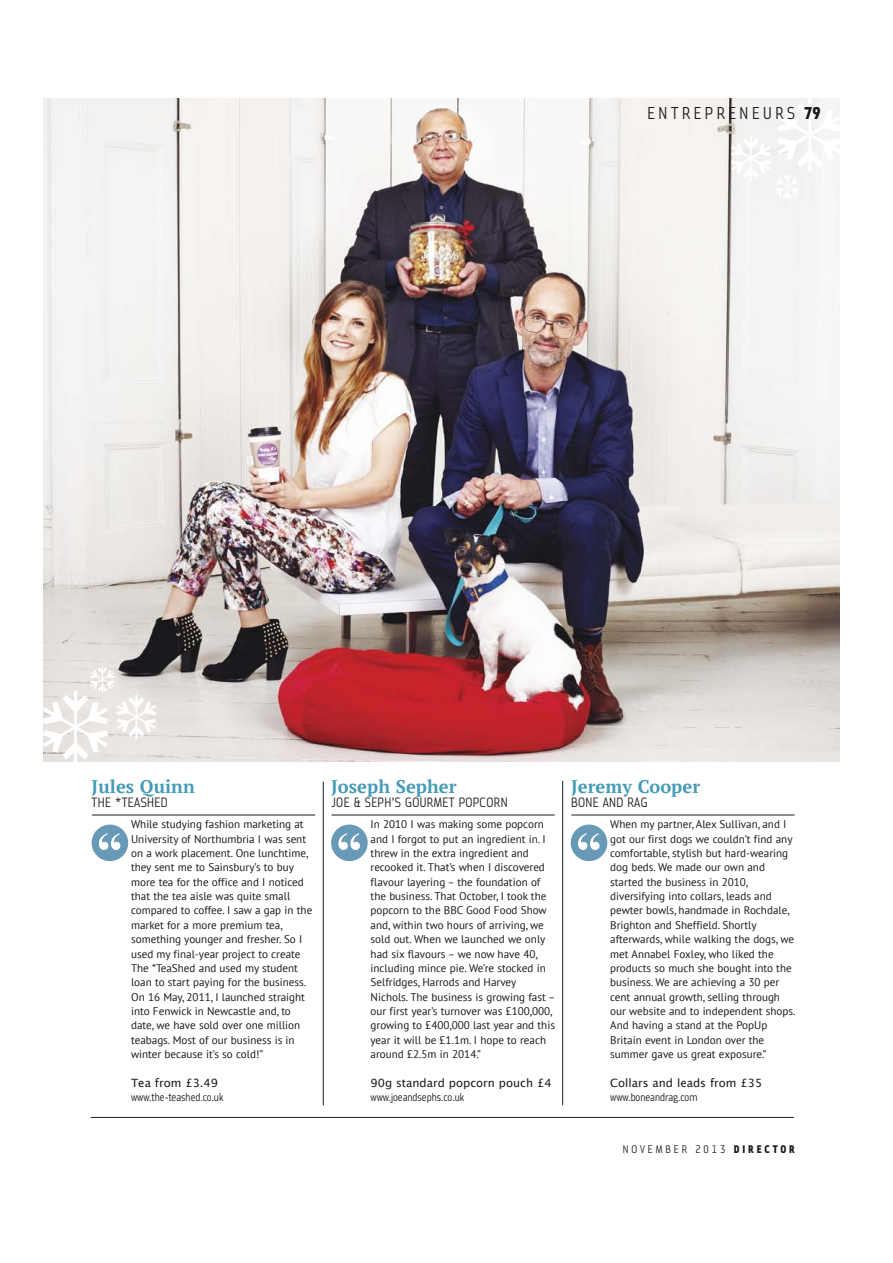
<style>
.page{position:relative;width:893px;height:1263px;background:#fff}
.page>*{position:absolute;margin:0;border:0;box-sizing:border-box;transform-origin:0 0}
.t1{font:700 18.3px "PT Serif";letter-spacing:.005em;color:#459bb7}
.t2{font:300 18.3px "Metroflex Narrow";letter-spacing:.195em;color:#1b181c}
.t3{font:800 18.3px "Metroflex Narrow";color:#1b181c}
.t4{font:300 14.4px "Metroflex Narrow";letter-spacing:.025em;color:#1b181c}
.t5{font:300 11.7px "Metroflex Narrow";letter-spacing:.25em;color:#1b181c}
.t6{font:300 11.4px "Metroflex Narrow";color:#1b181c}
.t7{font:11.4px "Lucida Grande";color:#1b181c}
.t8{font:11.1px/14.4px "PT Sans";color:#1b181c}
.s1{font-weight:800}
</style>
<div class="page">
<img style="left:44px;top:98px;width:795px;height:664px">
<svg style="left:731px;top:98px;width:109px;height:102px"></svg>
<hr style="left:92px;top:815px;width:223px;height:1px;background:#201e21">
<hr style="left:331px;top:815px;width:223px;height:1px;background:#201e21">
<hr style="left:571px;top:815px;width:223px;height:1px;background:#201e21">
<hr style="left:562px;top:781px;width:1px;height:324px;background:#201e21">
<hr style="left:323px;top:782px;width:1px;height:323px;background:#201e21">
<div style="left:92px;top:825px;width:36px;height:36px;background:#6899b7;border-radius:50%"></div>
<svg style="left:99px;top:833px;width:21px;height:17px"></svg>
<div style="left:331px;top:825px;width:37px;height:36px;background:#6899b7;border-radius:50%"></div>
<svg style="left:338px;top:833px;width:22px;height:17px"></svg>
<div style="left:570px;top:825px;width:37px;height:36px;background:#6899b7;border-radius:50%"></div>
<svg style="left:578px;top:833px;width:21px;height:17px"></svg>
<hr style="left:91px;top:1117px;width:702px;height:1px;background:#201e21">
<svg style="left:43px;top:666px;width:113px;height:96px"></svg>
<h1 class="t2" style="left:647px;top:103px;width:149px">ENTREPRENEURS</h1>
<h1 class="t3" style="left:804px;top:103px;width:18px">79</h1>
<h1 class="t1" style="left:92px;top:774px;width:105px">Jules Quinn</h1>
<p class="t4" style="left:92px;top:794px;width:78px">THE *TEASHED</p>
<p class="t8" style="left:131px;top:817px;width:183px">While studying fashion marketing at University of Northumbria I was sent on a work placement. One lunchtime, they sent me to Sainsbury’s to buy more tea for the office and I noticed that the tea aisle was quite small compared to coffee. I saw a gap in the market for a more premium tea, something younger and fresher. So I used my final-year project to create The *TeaShed and used my student loan to start paying for the business.<br>On 16 May, 2011, I launched straight into Fenwick in Newcastle and, to date, we have sold over one million teabags. Most of our business is in winter because it’s so cold!”</p>
<p class="t7" style="left:131px;top:1076px;width:88px">Tea from £3.49</p>
<p class="t6" style="left:131px;top:1091px;width:94px">www.the-teashed.co.uk</p>
<h1 class="t1" style="left:331px;top:774px;width:127px">Joseph Sepher</h1>
<p class="t4" style="left:331px;top:794px;width:178px">JOE &amp; SEPH’S GOURMET POPCORN</p>
<p class="t8" style="left:370px;top:817px;width:186px">In 2010 I was making some popcorn and I forgot to put an ingredient in. I threw in the extra ingredient and recooked it. That’s when I discovered flavour layering – the foundation of the business. That October, I took the popcorn to the BBC Good Food Show and, within two hours of arriving, we sold out. When we launched we only had six flavours – we now have 40, including mince pie. We’re stocked in Selfridges, Harrods and Harvey Nichols. The business is growing fast – our first year’s turnover was £100,000, growing to £400,000 last year and this year it will be £1.1m. I hope to reach around £2.5m in 2014.”</p>
<p class="t7" style="left:370px;top:1076px;width:182px">90g standard popcorn pouch £4</p>
<p class="t6" style="left:370px;top:1091px;width:95px">www.joeandsephs.co.uk</p>
<h1 class="t1" style="left:571px;top:774px;width:131px">Jeremy Cooper</h1>
<p class="t4" style="left:571px;top:794px;width:78px">BONE AND RAG</p>
<p class="t8" style="left:610px;top:817px;width:187px">When my partner, Alex Sullivan, and I got our first dogs we couldn’t find any comfortable, stylish but hard-wearing dog beds. We made our own and started the business in 2010, diversifying into collars, leads and pewter bowls, handmade in Rochdale, Brighton and Sheffield. Shortly afterwards, while walking the dogs, we met Annabel Foxley, who liked the products so much she bought into the business. We are achieving a 30 per cent annual growth, selling through our website and to independent shops.<br>And having a stand at the PopUp Britain event in London over the summer gave us great exposure.”</p>
<p class="t7" style="left:610px;top:1076px;width:153px">Collars and leads from £35</p>
<p class="t6" style="left:610px;top:1091px;width:89px">www.boneandrag.com</p>
<p class="t5" style="left:623px;top:1142px;width:173px">NOVEMBER 2013 <span class="s1">DIRECTOR</span></p>
</div>
